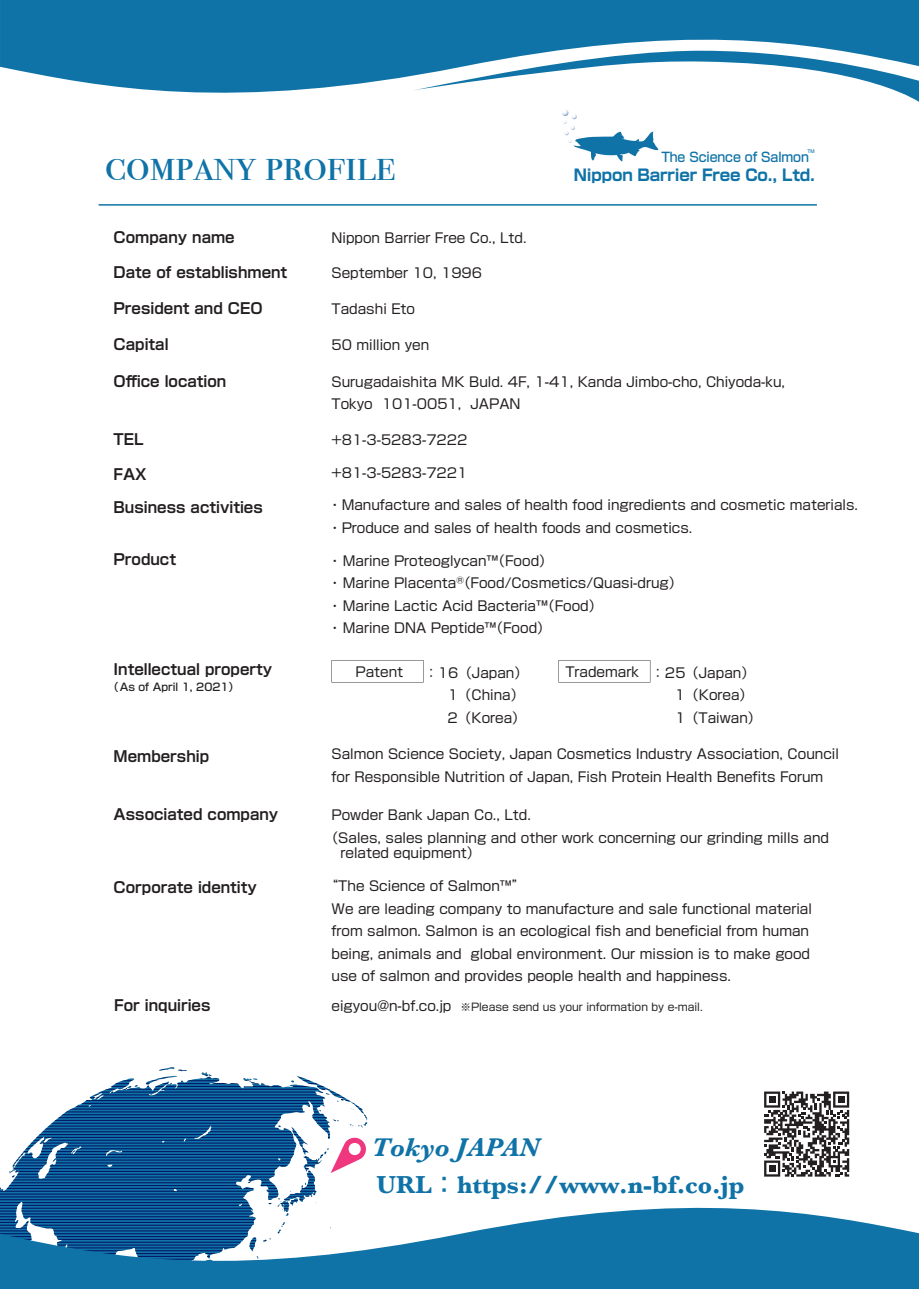
<style>
.page{position:relative;width:919px;height:1289px;background:#fff}
.page>*{position:absolute;margin:0;border:0;box-sizing:border-box;transform-origin:0 0}
.t1{font:46.5px "Bodoni Svty Two SCITCTT";color:#1073a7}
.t2{font:italic 700 26.55px "Baskerville";color:#1073a7}
.t3{font:700 25.5px "Baskerville";color:#1073a7}
.t4{font:700 15.9px "Shin Go Pro";letter-spacing:-.01em;color:#1073a7;scale:.96 1}
.t5{font:700 15px "Shin Go Pro De";color:#231f20}
.t6{font:13.5px/22.5px "Shin Go Pro";color:#231f20}
.t7{font:500 13.05px "Shin Go Pro";letter-spacing:-.01em;color:#1073a7;scale:.96 1}
.t8{font:10.65px "Shin Go Pro";color:#231f20}
.t9{font:500 10.65px "Shin Go Pro";color:#231f20}
.t10{font:500 4.65px "Shin Go Pro";color:#1073a7;scale:.96 1}
.s1{font-size:13.5px}
.s2{font-family:"Shin Go Pro";font-weight:500}
</style>
<div class="page">
<svg style="left:159px;top:1067px;width:28px;height:9px"></svg>
<svg style="left:201px;top:1072px;width:10px;height:4px"></svg>
<svg style="left:8px;top:1076px;width:269px;height:111px"></svg>
<hr style="left:99px;top:204px;width:717px;height:2px;background:#1073a7">
<svg style="left:0;top:0;width:918px;height:93px;background:#237eae"></svg>
<svg style="left:0;top:1187px;width:918px;height:101px;fill:#1073a7"></svg>
<svg style="left:277px;top:1075px;width:90px;height:140px"></svg>
<svg style="left:558px;top:660px;width:92px;height:22px"></svg>
<svg style="left:331px;top:660px;width:92px;height:22px"></svg>
<svg style="left:764px;top:1091px;width:85px;height:85px"></svg>
<svg style="left:412px;top:51px;width:506px;height:110px"></svg>
<h1 class="t1" style="left:105px;top:137px;width:292px">company profile</h1>
<p class="t7" style="left:661px;top:146px;width:155px">The Science of Salmon</p>
<p class="t10" style="left:807px;top:148px;width:9px">TM</p>
<p class="t4" style="left:573px;top:162px;width:252px">Nippon Barrier Free Co., Ltd.</p>
<p class="t5" style="left:114px;top:225px;width:123px">Company name</p>
<p class="t5" style="left:114px;top:259px;width:175px">Date of establishment</p>
<p class="t5" style="left:114px;top:296px;width:150px">President and CEO</p>
<p class="t5" style="left:114px;top:332px;width:57px">Capital</p>
<p class="t5" style="left:114px;top:369px;width:114px">Office location</p>
<p class="t5" style="left:114px;top:427px;width:31px">TEL</p>
<p class="t5" style="left:114px;top:462px;width:35px">FAX</p>
<p class="t5" style="left:114px;top:495px;width:151px">Business activities</p>
<p class="t5" style="left:114px;top:547px;width:64px">Product</p>
<p class="t5" style="left:114px;top:657px;width:160px">Intellectual property</p>
<p class="t9" style="left:108px;top:678px;width:132px">（ As of April 1, 2021）</p>
<p class="t5" style="left:114px;top:744px;width:97px">Membership</p>
<p class="t6" style="left:331px;top:225px;width:196px">Nippon Barrier Free Co., Ltd.</p>
<p class="t6" style="left:331px;top:259px;width:152px">September 10, 1996</p>
<p class="t6" style="left:331px;top:296px;width:85px">Tadashi Eto</p>
<p class="t6" style="left:331px;top:332px;width:99px">50 million yen</p>
<p class="t6" style="left:331px;top:369px;width:455px">Surugadaishita MK Buld. 4F, 1-41, Kanda Jimbo-cho, Chiyoda-ku,<br>Tokyo 101-0051, JAPAN</p>
<p class="t6" style="left:331px;top:427px;width:137px">+81-3-5283-7222</p>
<p class="t6" style="left:331px;top:460px;width:137px">+81-3-5283-7221</p>
<p class="t6" style="left:328px;top:492px;width:531px">・Manufacture and sales of health food ingredients and cosmetic materials.・Produce and sales of health foods and cosmetics.</p>
<p class="t6" style="left:328px;top:547px;width:355px">・ Marine Proteoglycan™（Food）<br>・ Marine Placenta<sup>Ⓡ</sup>（Food/Cosmetics/Quasi-drug）・ Marine Lactic Acid Bacteria™（Food）<br>・ Marine DNA Peptide™（Food）</p>
<p class="t6" style="left:447px;top:659px;width:82px;text-indent:-23px">：16（Japan）<br>1（China）<br>2（Korea）</p>
<p class="t6" style="left:674px;top:659px;width:88px;text-indent:-24px">：2５（Japan）<br>1（Korea）<br>1（Taiwan）</p>
<p class="t6" style="left:355px;top:659px;width:49px">Patent</p>
<p class="t6" style="left:565px;top:659px;width:75px">Trademark</p>
<p class="t6" style="left:331px;top:741px;width:509px">Salmon Science Society, Japan Cosmetics Industry Association, Council for Responsible Nutrition of Japan, Fish Protein Health Benefits Forum</p>
<p class="t5" style="left:114px;top:801px;width:166px">Associated company</p>
<p class="t6" style="left:325px;top:802px;width:506px;text-indent:7px">Powder Bank Japan Co., Ltd.<br>（Sales, sales planning and other work concerning our grinding mills and</p>
<p class="t6" style="left:340px;top:840px;width:141px">related equipment）</p>
<p class="t5" style="left:114px;top:874px;width:145px">Corporate identity</p>
<p class="t6" style="left:331px;top:873px;width:482px;text-indent:-7px">“The Science of Salmon™”<br>We are leading company to manufacture and sale functional material from salmon. Salmon is an ecological fish and beneficial from human being, animals and global environment. Our mission is to make good use of salmon and provides people health and happiness.</p>
<p class="t5" style="left:114px;top:992px;width:98px">For inquiries</p>
<p class="t8" style="left:331px;top:998px;width:373px"><span class="s1">eigyou@n-bf.co.jp</span> ※Please send us your information by e-mail.</p>
<h2 class="t2" style="left:372px;top:1129px;width:169px">Tokyo JAPAN</h2>
<h3 class="t3" style="left:376px;top:1166px;width:369px">URL<span class="s2">：</span>https://www.n-bf.co.jp</h3>
</div>
